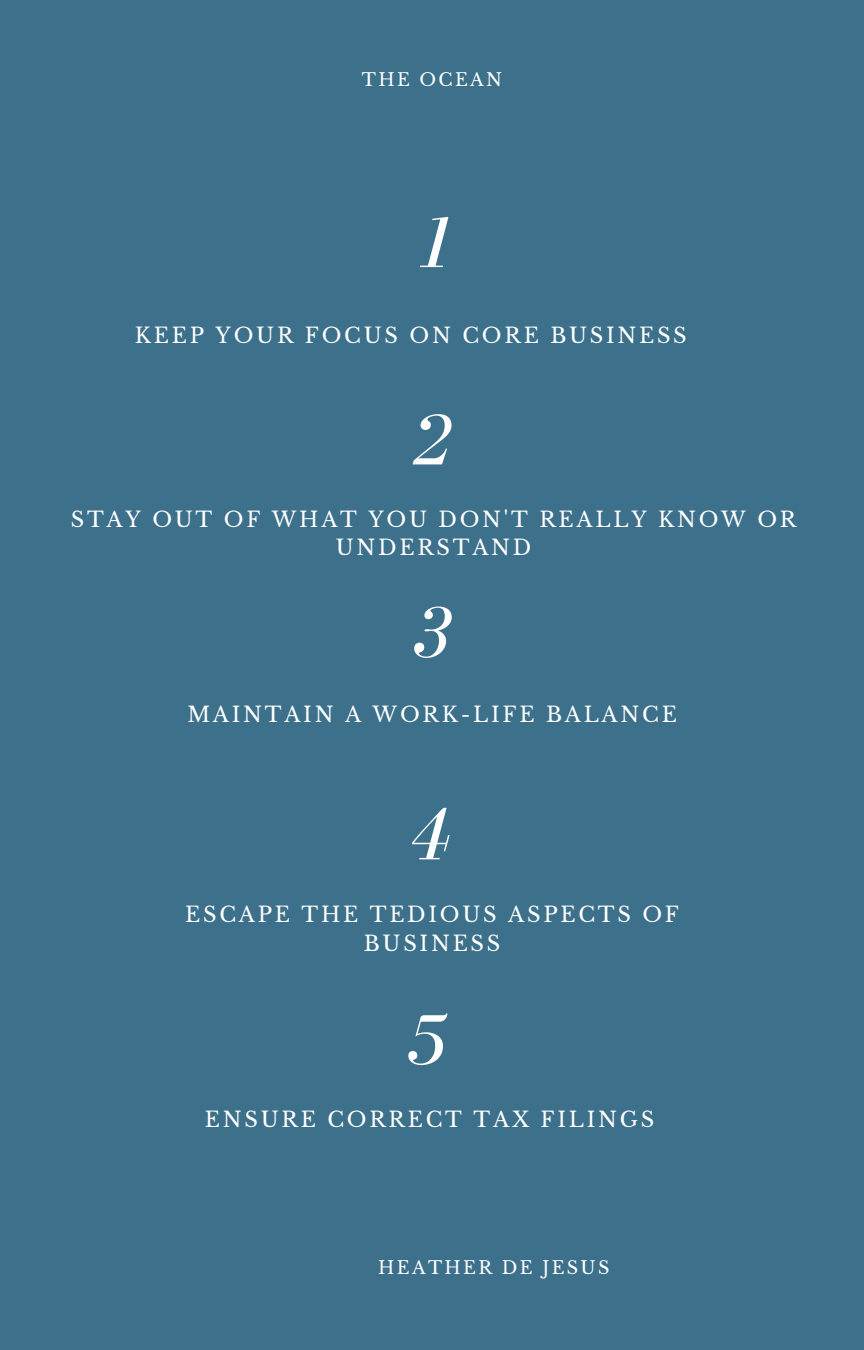
<style>
.page{position:relative;width:864px;height:1350px;background:#3d718b}
.page>*{position:absolute;margin:0;border:0;box-sizing:border-box;transform-origin:0 0}
.t1{font:italic 74.92px "Bodoni FLF";color:#fff}
.t2{font:20.93px/28.8px "Libre Baskerville";letter-spacing:.13em;color:#fff;text-align:center}
.t3{font:17.78px "Libre Baskerville";letter-spacing:.13em;color:#fff}
</style>
<div class="page">
<p class="t3" style="left:362px;top:69px;width:142px">THE OCEAN</p>
<p class="t1" style="left:413px;top:202px;width:42px">1</p>
<p class="t2" style="left:135px;top:322px;width:553px">KEEP YOUR FOCUS ON CORE BUSINESS</p>
<p class="t1" style="left:411px;top:399px;width:42px">2</p>
<p class="t2" style="left:71px;top:505px;width:727px">STAY OUT OF WHAT YOU DON'T REALLY KNOW OR<br>UNDERSTAND</p>
<p class="t1" style="left:411px;top:592px;width:42px">3</p>
<p class="t2" style="left:187px;top:700px;width:491px">MAINTAIN A WORK-LIFE BALANCE</p>
<p class="t1" style="left:411px;top:794px;width:42px">4</p>
<p class="t2" style="left:185px;top:900px;width:495px">ESCAPE THE TEDIOUS ASPECTS OF<br>BUSINESS</p>
<p class="t1" style="left:405px;top:999px;width:42px">5</p>
<p class="t2" style="left:205px;top:1105px;width:451px">ENSURE CORRECT TAX FILINGS</p>
<p class="t3" style="left:378px;top:1257px;width:233px">HEATHER DE JESUS</p>
</div>
